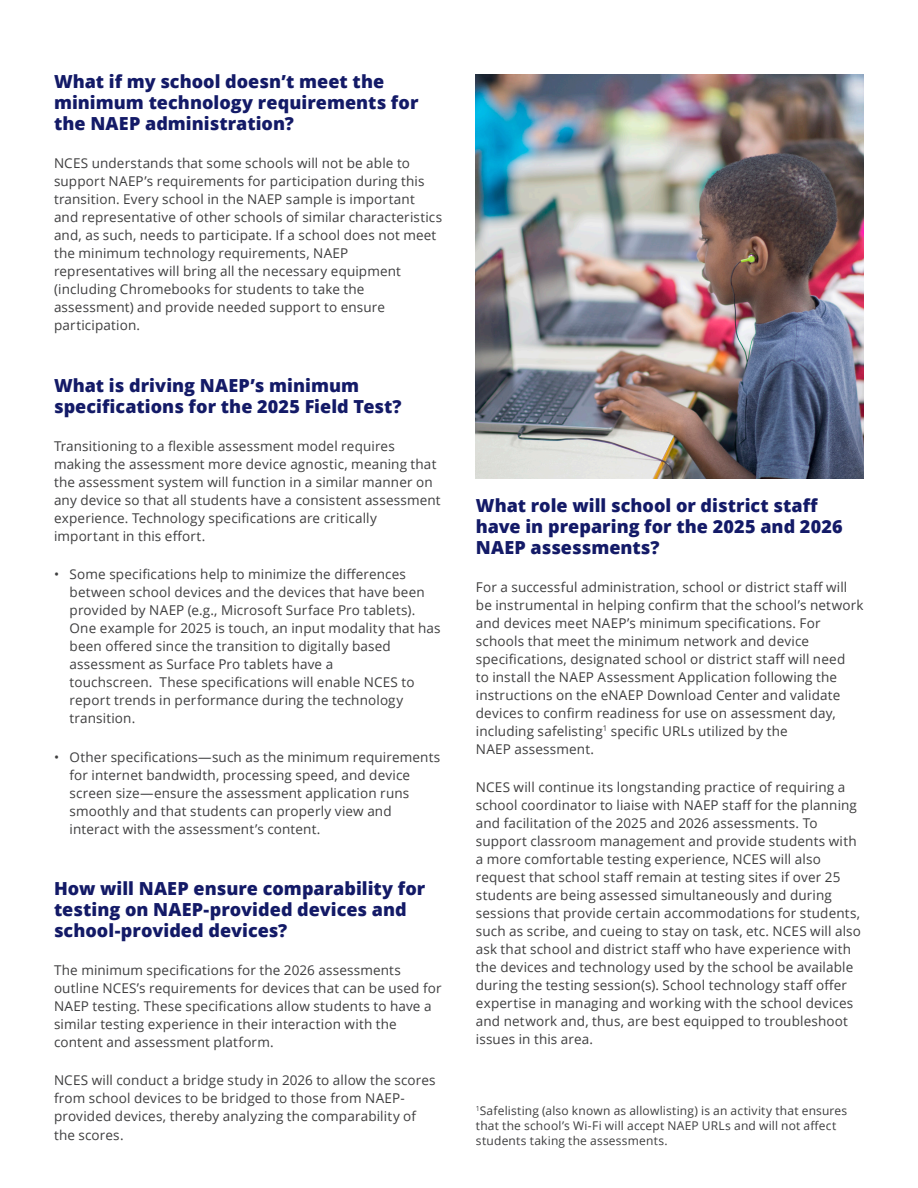
<style>
.page{position:relative;width:918px;height:1188px;background:#fff}
.page>*{position:absolute;margin:0;border:0;box-sizing:border-box;transform-origin:0 0}
.t1{font:800 18px/21px "Open Sans";color:#131a67}
.t2{font:13.5px/18px "Open Sans";letter-spacing:.01em;color:#3e3e3f}
.t3{font:12px/15px "Open Sans";letter-spacing:.015em;color:#3e3e3f}
</style>
<div class="page">
<img style="left:476px;top:74px;width:388px;height:404px">
<h3 class="t1" style="left:54px;top:70px;width:366px">What if my school doesn’t meet the minimum technology requirements for the NAEP administration?</h3>
<p class="t2" style="left:54px;top:154px;width:390px">NCES understands that some schools will not be able to support NAEP’s requirements for participation during this transition. Every school in the NAEP sample is important and representative of other schools of similar characteristics and, as such, needs to participate. If a school does not meet the minimum technology requirements, NAEP representatives will bring all the necessary equipment (including Chromebooks for students to take the assessment) and provide needed support to ensure participation.</p>
<h3 class="t1" style="left:54px;top:374px;width:349px">What is driving NAEP’s minimum specifications for the 2025 Field Test?</h3>
<p class="t2" style="left:54px;top:437px;width:388px">Transitioning to a flexible assessment model requires making the assessment more device agnostic, meaning that the assessment system will function in a similar manner on any device so that all students have a consistent assessment experience. Technology specifications are critically important in this effort.</p>
<p class="t2" style="left:70px;top:565px;width:372px;text-indent:-16px">• Some specifications help to minimize the differences between school devices and the devices that have been provided by NAEP (e.g., Microsoft Surface Pro tablets).<br>One example for 2025 is touch, an input modality that has been offered since the transition to digitally based assessment as Surface Pro tablets have a<br>touchscreen. These specifications will enable NCES to report trends in performance during the technology transition.</p>
<p class="t2" style="left:70px;top:747px;width:372px;text-indent:-16px">• Other specifications—such as the minimum requirements for internet bandwidth, processing speed, and device screen size—ensure the assessment application runs smoothly and that students can properly view and interact with the assessment’s content.</p>
<h3 class="t1" style="left:54px;top:877px;width:373px">How will NAEP ensure comparability for testing on NAEP-provided devices and school-provided devices?</h3>
<p class="t2" style="left:54px;top:961px;width:389px">The minimum specifications for the 2026 assessments outline NCES’s requirements for devices that can be used for NAEP testing. These specifications allow students to have a similar testing experience in their interaction with the content and assessment platform.</p>
<p class="t2" style="left:54px;top:1071px;width:383px">NCES will conduct a bridge study in 2026 to allow the scores from school devices to be bridged to those from NAEP&shy;provided devices, thereby analyzing the comparability of the scores.</p>
<h3 class="t1" style="left:476px;top:494px;width:368px">What role will school or district staff have in preparing for the 2025 and 2026<br>NAEP assessments?</h3>
<p class="t2" style="left:476px;top:578px;width:389px">For a successful administration, school or district staff will be instrumental in helping confirm that the school’s network and devices meet NAEP’s minimum specifications. For schools that meet the minimum network and device specifications, designated school or district staff will need<br>to install the NAEP Assessment Application following the instructions on the eNAEP Download Center and validate devices to confirm readiness for use on assessment day, including safelisting<sup>1</sup> specific URLs utilized by the<br>NAEP assessment.</p>
<p class="t2" style="left:476px;top:778px;width:387px">NCES will continue its longstanding practice of requiring a school coordinator to liaise with NAEP staff for the planning and facilitation of the 2025 and 2026 assessments. To support classroom management and provide students with a more comfortable testing experience, NCES will also request that school staff remain at testing sites if over 25 students are being assessed simultaneously and during sessions that provide certain accommodations for students, such as scribe, and cueing to stay on task, etc. NCES will also ask that school and district staff who have experience with the devices and technology used by the school be available during the testing session(s). School technology staff offer expertise in managing and working with the school devices and network and, thus, are best equipped to troubleshoot issues in this area.</p>
<p class="t3" style="left:476px;top:1102px;width:373px"><sup>1</sup>Safelisting (also known as allowlisting) is an activity that ensures that the school’s Wi-Fi will accept NAEP URLs and will not affect students taking the assessments.</p>
</div>
